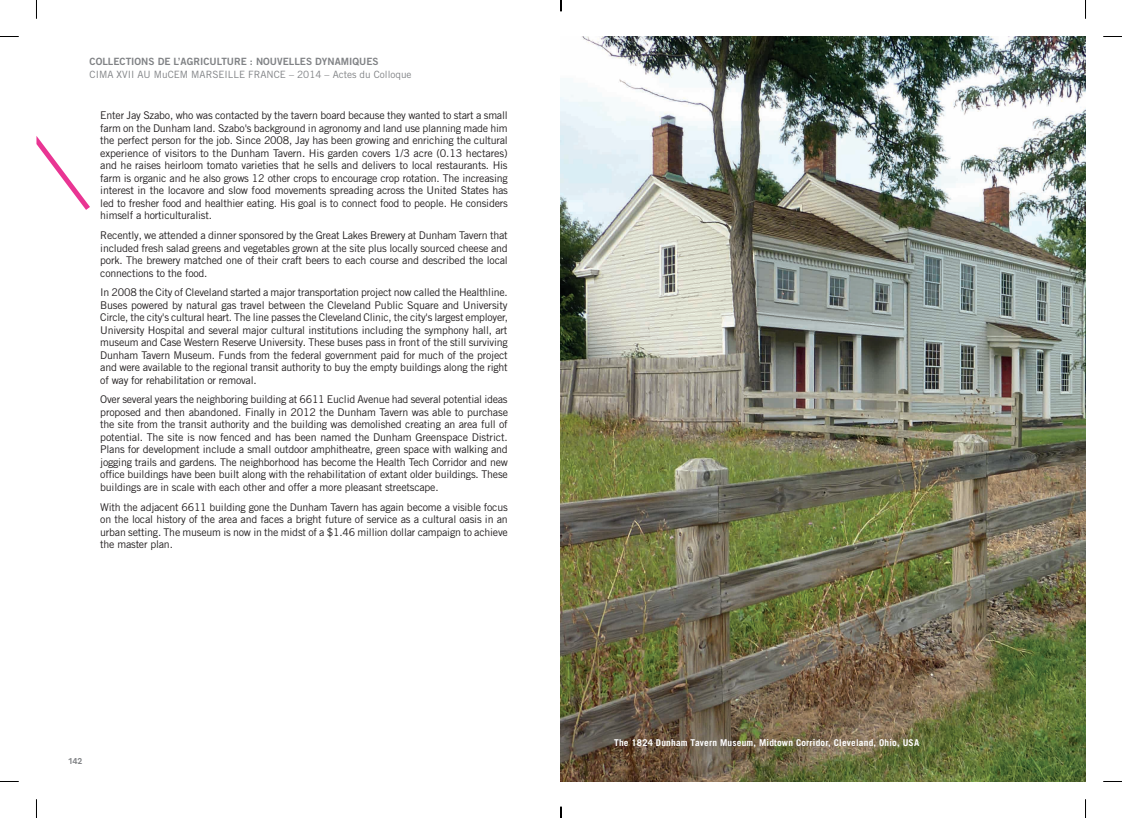
<style>
.page{position:relative;width:1122px;height:818px;background:#fff}
.page>*{position:absolute;margin:0;border:0;box-sizing:border-box;transform-origin:0 0}
.t1{font:10.62px/12.5px "Trade Gothic LT Pro";letter-spacing:-.02em;color:#231f20;text-align:justify}
.t2{font:10px "Trade Gothic LT Pro";color:#808285}
.t3{font:10px "Trade Gothic LT Std Bd 2";color:#808285}
.t4{font:700 9.38px "Trade Gothic LT Std";letter-spacing:.02em;color:#fff}
.t5{font:500 8.75px "Pluto Sans Cond";color:#808285}
</style>
<div class="page">
<svg style="left:36px;top:136px;width:54px;height:74px"></svg>
<img style="left:561px;top:36px;width:524px;height:745px">
<svg style="left:0;top:36px;width:19px;height:1px"></svg>
<svg style="left:1103px;top:36px;width:19px;height:1px"></svg>
<svg style="left:36px;top:0;width:1px;height:19px"></svg>
<svg style="left:36px;top:799px;width:1px;height:18px"></svg>
<svg style="left:1085px;top:0;width:1px;height:19px"></svg>
<svg style="left:1085px;top:799px;width:1px;height:18px"></svg>
<svg style="left:560px;top:0;width:2px;height:11px"></svg>
<svg style="left:560px;top:806px;width:2px;height:11px"></svg>
<p class="t3" style="left:90px;top:55px;width:290px">COLLECTIONS DE L’AGRICULTURE : NOUVELLES DYNAMIQUES</p>
<p class="t2" style="left:90px;top:68px;width:323px">CIMA XVII AU MuCEM MARSEILLE FRANCE – 2014 – Actes du Colloque</p>
<p class="t1" style="left:100px;top:109px;width:409px">Enter Jay Szabo, who was contacted by the tavern board because they wanted to start a small farm on the Dunham land. Szabo's background in agronomy and land use planning made him the perfect person for the job. Since 2008, Jay has been growing and enriching the cultural experience of visitors to the Dunham Tavern. His garden covers 1/3 acre (0.13 hectares) and he raises heirloom tomato varieties that he sells and delivers to local restaurants. His farm is organic and he also grows 12 other crops to encourage crop rotation. The increasing interest in the locavore and slow food movements spreading across the United States has led to fresher food and healthier eating. His goal is to connect food to people. He considers himself a horticulturalist.</p>
<p class="t1" style="left:100px;top:229px;width:409px">Recently, we attended a dinner sponsored by the Great Lakes Brewery at Dunham Tavern that included fresh salad greens and vegetables grown at the site plus locally sourced cheese and pork. The brewery matched one of their craft beers to each course and described the local connections to the food.</p>
<p class="t1" style="left:100px;top:286px;width:409px">In 2008 the City of Cleveland started a major transportation project now called the Healthline.<br>Buses powered by natural gas travel between the Cleveland Public Square and University Circle, the city's cultural heart. The line passes the Cleveland Clinic, the city's largest employer, University Hospital and several major cultural institutions including the symphony hall, art museum and Case Western Reserve University. These buses pass in front of the still surviving Dunham Tavern Museum. Funds from the federal government paid for much of the project and were available to the regional transit authority to buy the empty buildings along the right of way for rehabilitation or removal.</p>
<p class="t1" style="left:100px;top:393px;width:409px">Over several years the neighboring building at 6611 Euclid Avenue had several potential ideas proposed and then abandoned. Finally in 2012 the Dunham Tavern was able to purchase the site from the transit authority and the building was demolished creating an area full of potential. The site is now fenced and has been named the Dunham Greenspace District.<br>Plans for development include a small outdoor amphitheatre, green space with walking and jogging trails and gardens. The neighborhood has become the Health Tech Corridor and new office buildings have been built along with the rehabilitation of extant older buildings. These buildings are in scale with each other and offer a more pleasant streetscape.</p>
<p class="t1" style="left:100px;top:500px;width:409px">With the adjacent 6611 building gone the Dunham Tavern has again become a visible focus on the local history of the area and faces a bright future of service as a cultural oasis in an urban setting. The museum is now in the midst of a $1.46 million dollar campaign to achieve the master plan.</p>
<p class="t5" style="left:69px;top:755px;width:15px">142</p>
<p class="t4" style="left:614px;top:736px;width:307px">The 1824 Dunham Tavern Museum, Midtown Corridor, Cleveland, Ohio, USA</p>
</div>
